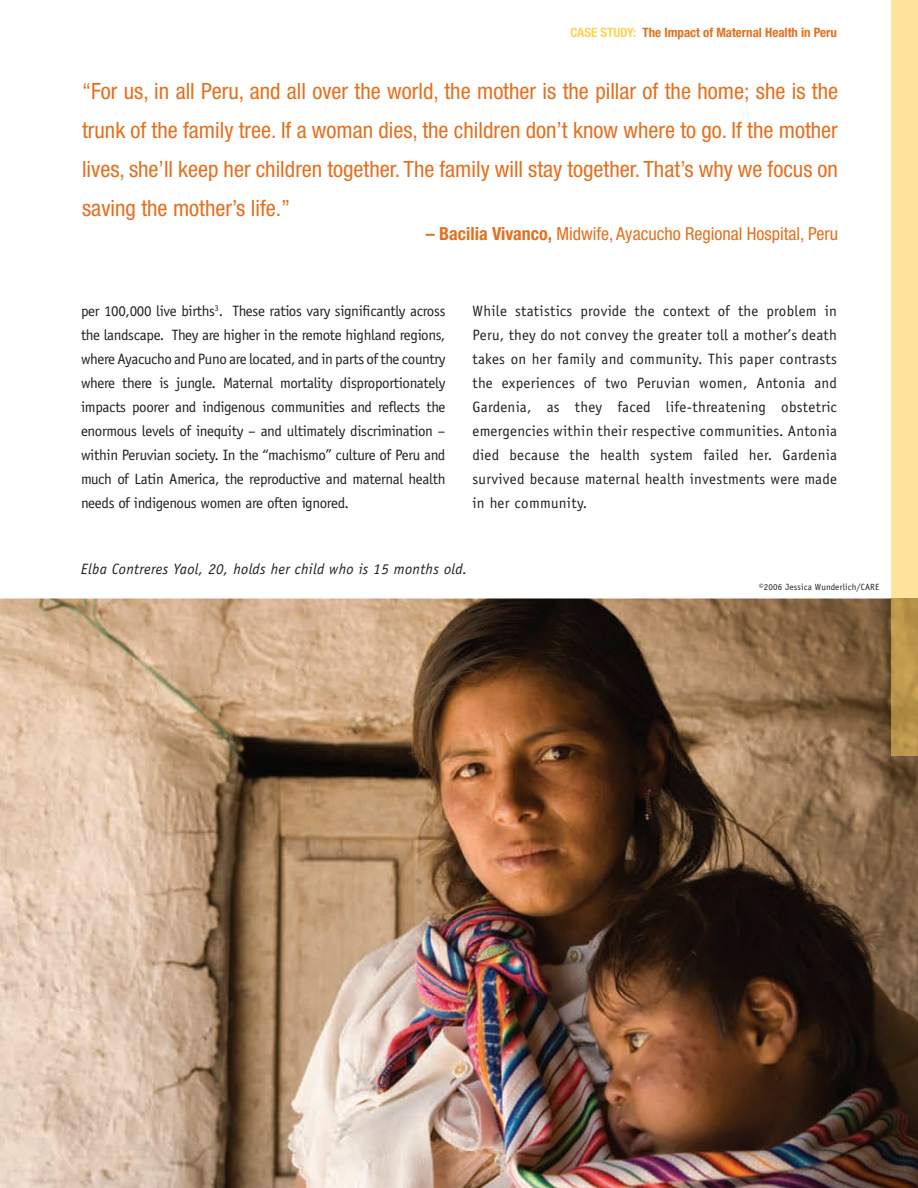
<style>
.page{position:relative;width:918px;height:1188px;background:#fff}
.page>*{position:absolute;margin:0;border:0;box-sizing:border-box;transform-origin:0 0}
.t1{font:condensed 22.5px/39px "Helvetica Neue";color:#e4701e;text-align:justify}
.t2{font:condensed 18px "Helvetica Neue";color:#e4701e}
.t3{font:15px/24px "Officina Sans";letter-spacing:-.01em;color:#231f20;text-align:justify}
.t4{font:italic 15px "Officina Sans";letter-spacing:.02em;color:#231f20}
.t5{font:700 condensed 12.9px "Helvetica Neue";color:#e4701e}
.t6{font:9px "Officina Sans";letter-spacing:.02em;color:#231f20}
.s1{color:#fed356}
.s2{font-weight:700}
</style>
<div class="page">
<img style="left:0;top:598px;width:918px;height:590px">
<div style="left:891px;top:0;width:27px;height:598px;background:#ffe49b"></div>
<img style="left:891px;top:598px;width:27px;height:158px">
<p class="t5" style="left:570px;top:25px;width:268px"><span class="s1">CASE STUDY:</span> The Impact of Maternal Health in Peru</p>
<p class="t1" style="left:82px;top:71px;width:758px">“For us, in all Peru, and all over the world, the mother is the pillar of the home; she is the trunk of the family tree. If a woman dies, the children don’t know where to go. If the mother lives, she’ll keep her children together. The family will stay together. That’s why we focus on saving the mother’s life.”</p>
<p class="t2" style="left:426px;top:223px;width:414px"><span class="s2">– Bacilia Vivanco,</span> Midwife, Ayacucho Regional Hospital, Peru</p>
<p class="t3" style="left:81px;top:299px;width:366px">per 100,000 live births<sup>3</sup>. These ratios vary significantly across the landscape. They are higher in the remote highland regions, where Ayacucho and Puno are located, and in parts of the country where there is jungle. Maternal mortality disproportionately impacts poorer and indigenous communities and reflects the enormous levels of inequity – and ultimately discrimination – within Peruvian society. In the “machismo” culture of Peru and much of Latin America, the reproductive and maternal health needs of indigenous women are often ignored.</p>
<p class="t3" style="left:473px;top:299px;width:366px">While statistics provide the context of the problem in Peru, they do not convey the greater toll a mother’s death takes on her family and community. This paper contrasts the experiences of two Peruvian women, Antonia and Gardenia, as they faced life-threatening obstetric emergencies within their respective communities. Antonia died because the health system failed her. Gardenia survived because maternal health investments were made in her community.</p>
<p class="t4" style="left:81px;top:560px;width:388px">Elba Contreres Yaol, 20, holds her child who is 15 months old.</p>
<p class="t6" style="left:759px;top:582px;width:122px">©2006 Jessica Wunderlich/CARE</p>
</div>
